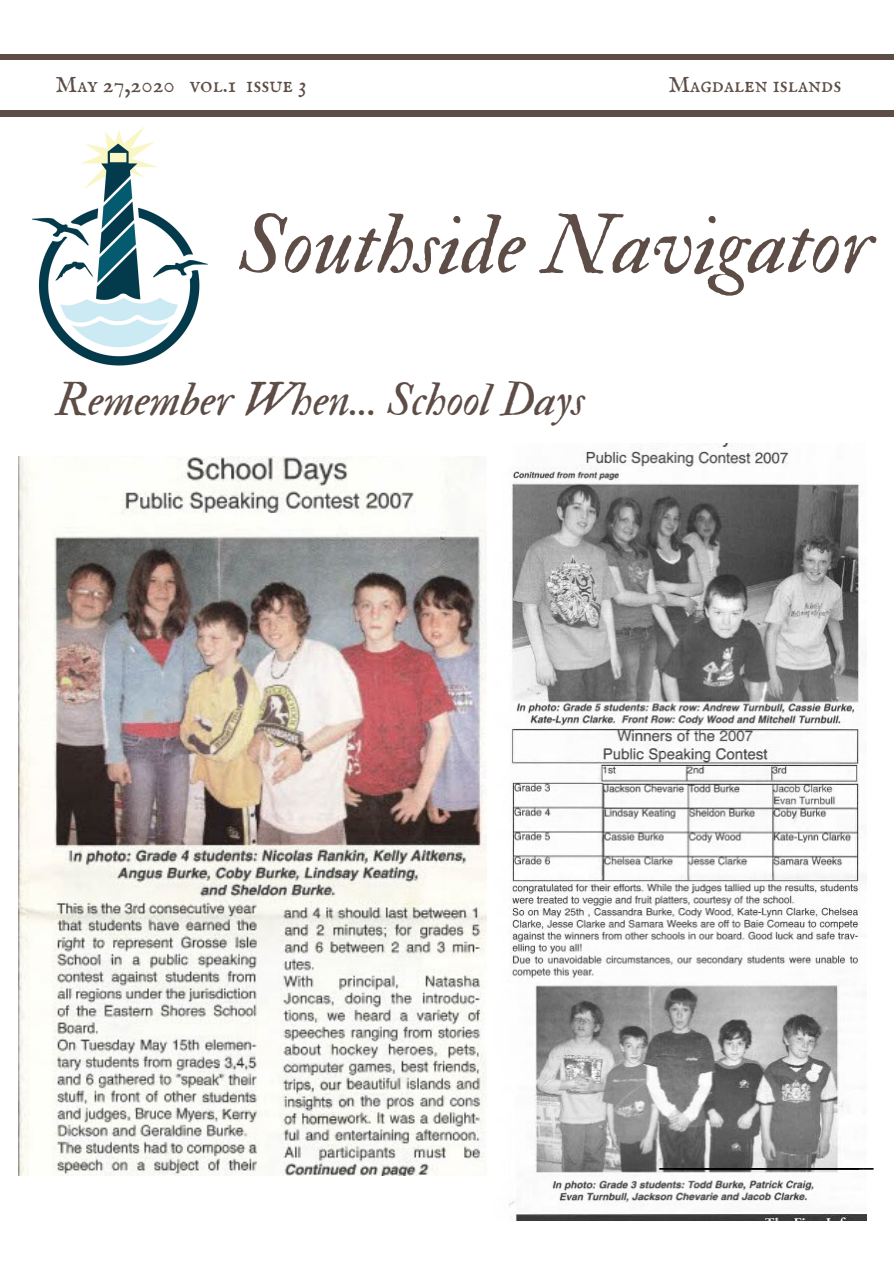
<style>
.page{position:relative;width:894px;height:1264px;background:#fff}
.page>*{position:absolute;margin:0;border:0;box-sizing:border-box;transform-origin:0 0}
.t1{font:84px "IM FELL Double Pica Italic";color:#5d4d46}
.t2{font:46.35px "IM FELL Double Pica Italic";color:#5d4d46}
.t3{font:27px "Trocchi";color:#000}
.t4{font:23.25px "IM FELL English SC";color:#5d4d46}
</style>
<div class="page">
<div style="left:0;top:54px;width:893px;height:6px;background:#5d4d46"></div>
<div style="left:0;top:110px;width:893px;height:6px;background:#5d4d46"></div>
<img style="left:32px;top:127px;width:176px;height:239px">
<img style="left:509px;top:443px;width:357px;height:777px">
<img style="left:19px;top:456px;width:467px;height:719px">
<p class="t4" style="left:56px;top:71px;width:252px">May 27,2020 vol.1 issue 3</p>
<p class="t4" style="left:668px;top:71px;width:174px">Magdalen islands</p>
<h1 class="t1" style="left:239px;top:194px;width:635px">Southside Navigator</h1>
<h2 class="t2" style="left:56px;top:371px;width:530px">Remember When... School Days</h2>
<p class="t3" style="left:659px;top:1140px;width:216px">______________________</p>
<p class="t3" style="left:674px;top:1140px;width:186px">___________________</p>
</div>
